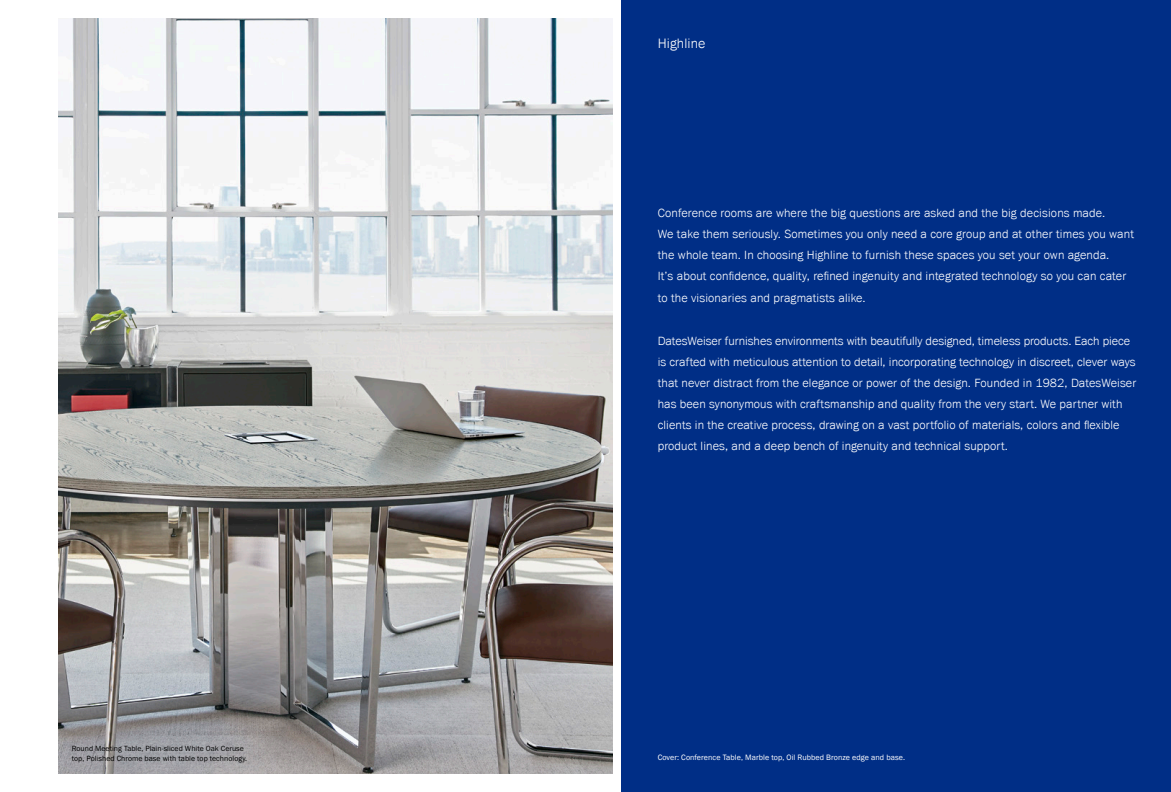
<style>
.page{position:relative;width:1171px;height:792px;background:#fff}
.page>*{position:absolute;margin:0;border:0;box-sizing:border-box;transform-origin:0 0}
.t1{font:300 14px "Franklin Gothic URW";letter-spacing:.01em;color:#fff}
.t2{font:300 12.2px/21px "Franklin Gothic URW";letter-spacing:.01em;color:#fff}
.t3{font:8px "Franklin Gothic";letter-spacing:.01em;color:#fff}
.t4{font:7.8px/10px "Franklin Gothic FS";letter-spacing:.005em;color:#000}
.s1{font-family:"Franklin Gothic"}
</style>
<div class="page">
<img style="left:58px;top:18px;width:554px;height:756px">
<div style="left:622px;top:0;width:549px;height:792px;background:#002e86"></div>
<p class="t4" style="left:72px;top:743px;width:177px">Round Meeting Table, Plain-sliced White Oak Ceruse top, <span class="s1">Polished Chrome base with table top technology.</span></p>
<p class="t1" style="left:658px;top:34px;width:49px">Highline</p>
<p class="t2" style="left:658px;top:202px;width:449px">Conference rooms are where the big questions are asked and the big decisions made.</p>
<p class="t2" style="left:658px;top:223px;width:478px">We take them seriously. Sometimes you only need a core group and at other times you want</p>
<p class="t2" style="left:658px;top:244px;width:453px">the whole team. In choosing Highline to furnish these spaces you set your own agenda.</p>
<p class="t2" style="left:658px;top:265px;width:470px">It’s about confidence, quality, refined ingenuity and integrated technology so you can cater</p>
<p class="t2" style="left:658px;top:287px;width:209px">to the visionaries and pragmatists alike.</p>
<p class="t2" style="left:658px;top:330px;width:474px">DatesWeiser furnishes environments with beautifully designed, timeless products. Each piece</p>
<p class="t2" style="left:658px;top:351px;width:480px">is crafted with meticulous attention to detail, incorporating technology in discreet, clever ways that never distract from the elegance or power of the design. Founded in 1982, DatesWeiser has been synonymous with craftsmanship and quality from the very start. We partner with clients in the creative process, drawing on a vast portfolio of materials, colors and flexible product lines, and a deep bench of ingenuity and technical support.</p>
<p class="t3" style="left:658px;top:752px;width:249px">Cover: Conference Table, Marble top, Oil Rubbed Bronze edge and base.</p>
</div>
